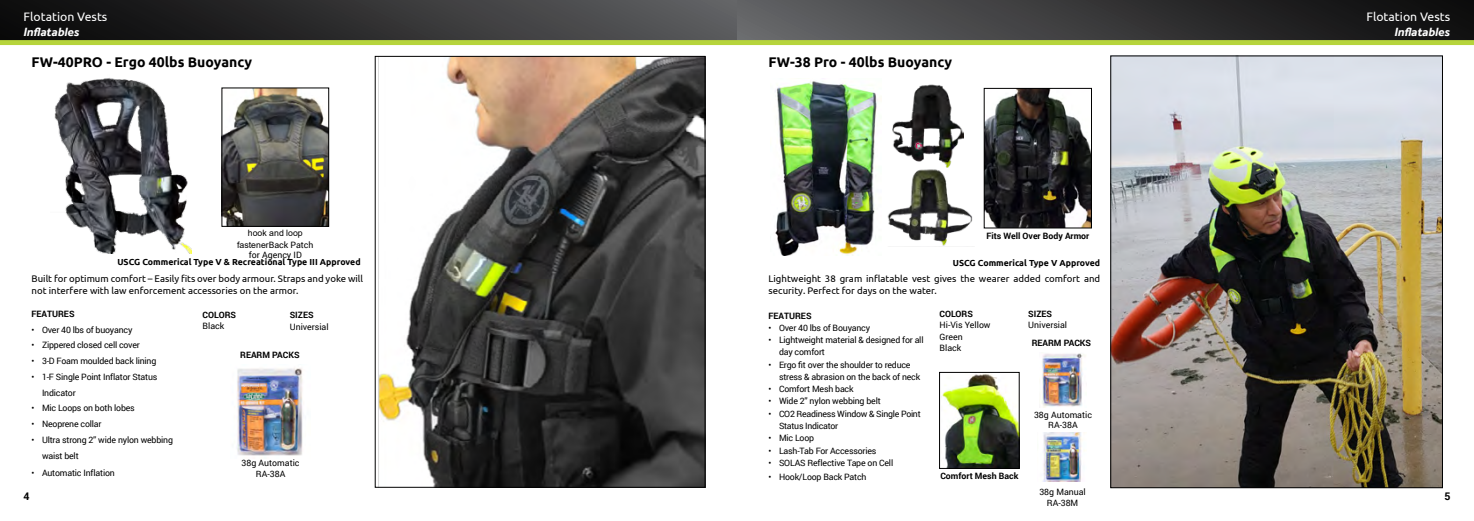
<style>
.page{position:relative;width:1474px;height:521px;background:#fff}
.page>*{position:absolute;margin:0;border:0;box-sizing:border-box;transform-origin:0 0}
.t1{font:700 14px "Ubuntu";color:#000}
.t2{font:12.25px "Ubuntu";color:#fff}
.t3{font:italic 700 12.25px "Effra";color:#fff}
.t4{font:700 10.5px "Roboto";color:#000}
.t5{font:9.62px/11.5px "Ubuntu";color:#000}
.t6{font:8.75px/12.2px "Roboto";letter-spacing:-.02em;color:#000}
.t7{font:8.75px/10.5px "Roboto";color:#000;text-align:center}
.t8{font:700 8.75px "Roboto";color:#000}
.t9{font:700 8.75px "Ubuntu";color:#000}
.t10{font:8.75px "Arial";color:#000}
.s1{font-family:"Arial"}
</style>
<div class="page">
<div style="left:0;top:0;width:737px;height:41px;background:linear-gradient(to right,#060606,#5e5e61)"></div>
<div style="left:0;top:40px;width:737px;height:5px;background:#b6d43c"></div>
<img style="left:378px;top:58px;width:325px;height:428px">
<div style="left:375px;top:56px;width:330px;height:432px;border:1px solid #000"></div>
<img style="left:54px;top:78px;width:138px;height:176px">
<img style="left:223px;top:90px;width:104px;height:135px">
<div style="left:221px;top:88px;width:108px;height:139px;border:1px solid #000"></div>
<img style="left:237px;top:368px;width:66px;height:88px">
<div style="left:737px;top:0;width:736px;height:40px;background:linear-gradient(to right,#656668,#0a0a0a)"></div>
<div style="left:737px;top:40px;width:736px;height:5px;background:#b6d43c"></div>
<img style="left:887px;top:167px;width:87px;height:80px">
<img style="left:775px;top:81px;width:102px;height:174px">
<img style="left:892px;top:84px;width:71px;height:83px">
<img style="left:941px;top:374px;width:76px;height:93px">
<div style="left:939px;top:372px;width:80px;height:97px;border:1px solid #000"></div>
<img style="left:1112px;top:57px;width:328px;height:429px">
<div style="left:1110px;top:55px;width:332px;height:433px;border:1px solid #000"></div>
<img style="left:985px;top:90px;width:104px;height:136px">
<div style="left:983px;top:88px;width:108px;height:140px;border:1px solid #000"></div>
<img style="left:1043px;top:433px;width:42px;height:48px">
<img style="left:1041px;top:353px;width:45px;height:54px">
<h2 class="t2" style="left:24px;top:9px;width:85px">Flotation Vests</h2>
<h2 class="t3" style="left:24px;top:24px;width:57px">Inflatables</h2>
<h2 class="t2" style="left:1366px;top:9px;width:85px">Flotation Vests</h2>
<h2 class="t3" style="left:1394px;top:24px;width:57px">Inflatables</h2>
<h1 class="t1" style="left:32px;top:53px;width:222px">FW-40PRO - Ergo 40lbs Buoyancy</h1>
<h1 class="t1" style="left:768px;top:53px;width:185px">FW-38 Pro - 40lbs Buoyancy</h1>
<p class="t10" style="left:248px;top:227px;width:56px">hook and loop</p>
<p class="t7" style="left:237px;top:240px;width:78px;line-height:9.6px"><span class="s1">fastener</span>Back Patch for Agency ID</p>
<p class="t9" style="left:117px;top:256px;width:245px">USCG Commerical Type V &amp; Recreational Type III Approved</p>
<p class="t8" style="left:986px;top:230px;width:104px">Fits Well Over Body Armor</p>
<p class="t9" style="left:952px;top:257px;width:149px">USCG Commerical Type V Approved</p>
<p class="t5" style="left:32px;top:273px;width:333px">Built for optimum comfort – Easily fits over body armour. Straps and yoke will not interfere with law enforcement accessories on the armor.</p>
<p class="t8" style="left:203px;top:309px;width:35px">COLORS</p>
<p class="t6" style="left:203px;top:320px;width:23px">Black</p>
<p class="t8" style="left:32px;top:307px;width:45px">FEATURES</p>
<p class="t6" style="left:32px;top:323px;width:102px">• Over 40 lbs of buoyancy</p>
<p class="t6" style="left:32px;top:339px;width:110px">• Zippered closed cell cover</p>
<p class="t6" style="left:32px;top:354px;width:126px">• 3-D Foam moulded back lining</p>
<p class="t6" style="left:42px;top:368px;width:117px;line-height:15.8px;text-indent:-10px">• 1-F Single Point Inflator Status<br>Indicator</p>
<p class="t6" style="left:32px;top:402px;width:105px">• Mic Loops on both lobes</p>
<p class="t6" style="left:32px;top:417px;width:72px">• Neoprene collar</p>
<p class="t6" style="left:42px;top:431px;width:132px;line-height:15.8px;text-indent:-10px">• Ultra strong 2” wide nylon webbing waist belt</p>
<p class="t6" style="left:32px;top:466px;width:85px">• Automatic Inflation</p>
<p class="t7" style="left:242px;top:458px;width:59px">38g Automatic<br>RA-38A</p>
<p class="t8" style="left:290px;top:309px;width:25px">SIZES</p>
<p class="t7" style="left:290px;top:321px;width:40px">Universial</p>
<p class="t8" style="left:240px;top:349px;width:61px">REARM PACKS</p>
<p class="t5" style="left:768px;top:272px;width:333px">Lightweight 38 gram inflatable vest gives the wearer added comfort and security. Perfect for days on the water.</p>
<p class="t8" style="left:768px;top:309px;width:45px">FEATURES</p>
<p class="t6" style="left:768px;top:321px;width:103px">• Over 40 lbs of Bouyancy</p>
<p class="t6" style="left:779px;top:334px;width:146px;text-indent:-10px">• Lightweight material &amp; designed for all day comfort</p>
<p class="t6" style="left:779px;top:358px;width:143px;text-indent:-10px">• Ergo fit over the shoulder to reduce stress &amp; abrasion on the back of neck</p>
<p class="t6" style="left:768px;top:383px;width:87px">• Comfort Mesh back</p>
<p class="t6" style="left:768px;top:395px;width:114px">• Wide 2” nylon webbing belt</p>
<p class="t6" style="left:779px;top:407px;width:143px;text-indent:-10px">• CO2 Readiness Window &amp; Single Point<br>Status Indicator</p>
<p class="t6" style="left:768px;top:432px;width:47px">• Mic Loop</p>
<p class="t6" style="left:768px;top:444px;width:109px">• Lash-Tab For Accessories</p>
<p class="t6" style="left:768px;top:456px;width:126px">• SOLAS Reflective Tape on Cell</p>
<p class="t6" style="left:768px;top:470px;width:100px">• Hook/Loop Back Patch</p>
<p class="t8" style="left:939px;top:308px;width:35px">COLORS</p>
<p class="t7" style="left:939px;top:319px;width:53px;line-height:11.4px;text-align:left">Hi-Vis Yellow<br>Green<br>Black</p>
<p class="t8" style="left:1028px;top:308px;width:25px">SIZES</p>
<p class="t7" style="left:1028px;top:320px;width:40px">Universial</p>
<p class="t8" style="left:1031px;top:336px;width:61px">REARM PACKS</p>
<p class="t7" style="left:1034px;top:409px;width:59px">38g Automatic<br>RA-38A</p>
<p class="t8" style="left:940px;top:469px;width:80px">Comfort Mesh Back</p>
<p class="t4" style="left:24px;top:489px;width:8px">4</p>
<p class="t7" style="left:1039px;top:486px;width:48px">38g Manual<br>RA-38M</p>
<p class="t4" style="left:1444px;top:489px;width:8px">5</p>
</div>
